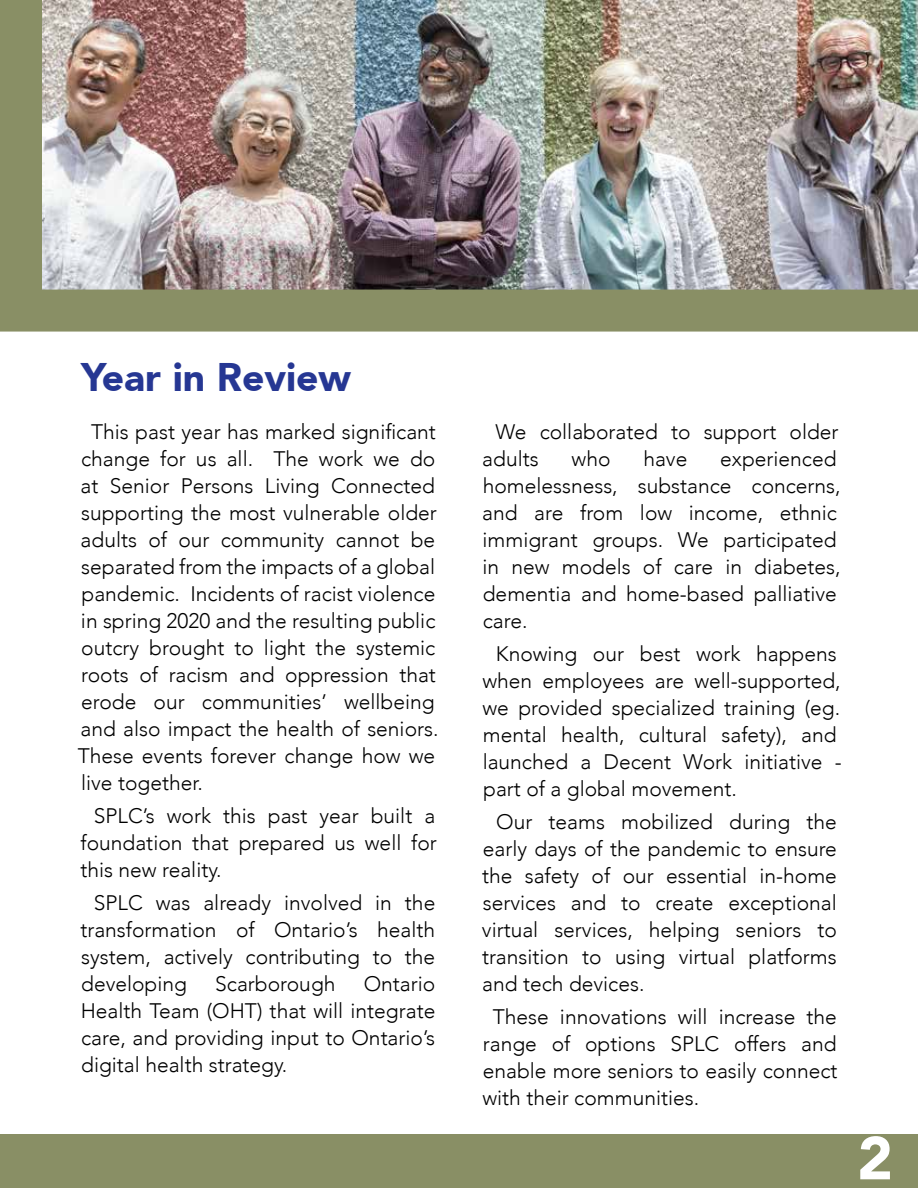
<style>
.page{position:relative;width:918px;height:1188px;background:#fff}
.page>*{position:absolute;margin:0;border:0;box-sizing:border-box;transform-origin:0 0}
.t1{font:900 60px "Avenir";color:#fff}
.t2{font:900 39px "Avenir";color:#263793}
.t3{font:300 21px/27px "Avenir";color:#000;text-align:justify}
</style>
<div class="page">
<img style="left:0;top:0;width:918px;height:332px">
<div style="left:0;top:1135px;width:918px;height:53px;background:#898f65"></div>
<h2 class="t2" style="left:81px;top:360px;width:272px">Year in Review</h2>
<p class="t3" style="left:78px;top:418px;width:362px;text-align:left;text-indent:14px">This past year has marked significant change for us all. The work we do at Senior Persons Living Connected supporting the most vulnerable older adults of our community cannot be separated from the impacts of a global pandemic. Incidents of racist violence in spring 2020 and the resulting public outcry brought to light the systemic roots of racism and oppression that erode our communities’ wellbeing and also impact the health of seniors.<br>These events forever change how we live together.</p>
<p class="t3" style="left:80px;top:802px;width:358px;text-indent:13px">SPLC’s work this past year built a foundation that prepared us well for this new reality.</p>
<p class="t3" style="left:80px;top:889px;width:356px;text-indent:13px">SPLC was already involved in the transformation of Ontario’s health system, actively contributing to the developing</p>
<p class="t3" style="left:215px;top:970px;width:122px">Scarborough</p>
<p class="t3" style="left:81px;top:970px;width:356px;text-indent:283px">Ontario Health Team (OHT) that will integrate care, and providing input to Ontario’s digital health strategy.</p>
<p class="t3" style="left:482px;top:418px;width:358px;text-indent:13px">We collaborated to support older adults</p>
<p class="t3" style="left:482px;top:445px;width:360px;text-align:left;text-indent:238px">experienced homelessness, substance concerns, and are from low income, ethnic immigrant groups. We participated in new models of care in diabetes, dementia and home-based palliative care.</p>
<p class="t3" style="left:482px;top:640px;width:361px;text-align:left;text-indent:13px">Knowing our best work happens when employees are well-supported, we provided specialized training (eg. mental health, cultural safety), and launched a Decent Work initiative - part of a global movement.</p>
<p class="t3" style="left:482px;top:808px;width:357px;text-indent:14px">Our teams mobilized during the early days of the pandemic to ensure the safety of our essential in-home services and to create exceptional virtual services, helping seniors to transition to using virtual platforms and tech devices.</p>
<p class="t3" style="left:482px;top:1003px;width:357px;text-indent:10px">These innovations will increase the range of options SPLC offers and enable more seniors to easily connect with their communities.</p>
<p class="t3" style="left:572px;top:445px;width:40px">who</p>
<p class="t3" style="left:643px;top:445px;width:45px">have</p>
<h1 class="t1" style="left:857px;top:1132px;width:37px">2</h1>
</div>
